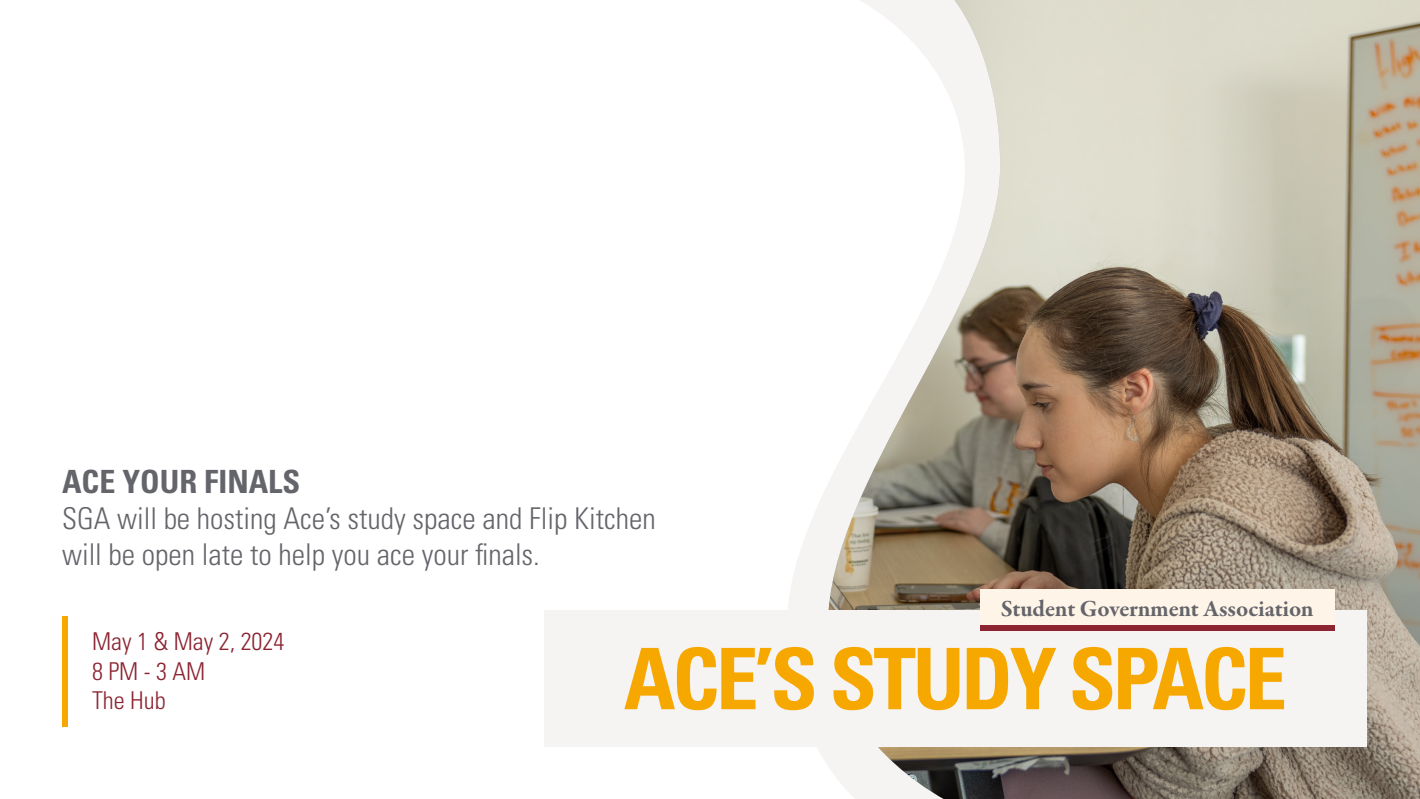
<style>
.page{position:relative;width:1420px;height:799px;background:#fff}
.page>*{position:absolute;margin:0;border:0;box-sizing:border-box;transform-origin:0 0}
.t1{font:700 condensed 85px "Univers LT Std";letter-spacing:-.04em;color:#f6a800}
.t2{font:700 condensed 32px "Univers LT Std";color:#64656a}
.t3{font:300 condensed 30px/36px "Univers LT Std";color:#64656a}
.t4{font:300 condensed 24.6px "Univers LT Std";color:#8c2331}
.t5{font:700 23.6px "Garamond Premr Pro";letter-spacing:-.01em;color:#64656a}
</style>
<div class="page">
<svg style="left:787px;top:485px;width:41px;height:280px;fill:#f6f3f3"></svg>
<img style="left:828px;top:0;width:592px;height:799px">
<div style="left:544px;top:610px;width:823px;height:136px;background:#f6f3f3"></div>
<div style="left:980px;top:589px;width:354px;height:38px;background:#fff4e8"></div>
<div style="left:980px;top:625px;width:354px;height:6px;background:#8d2431"></div>
<div style="left:62px;top:617px;width:6px;height:110px;background:#f6a800"></div>
<p class="t2" style="left:62px;top:462px;width:240px">ACE YOUR FINALS</p>
<p class="t3" style="left:62px;top:500px;width:595px">SGA will be hosting Ace’s study space and Flip Kitchen will be open late to help you ace your finals.</p>
<p class="t5" style="left:1001px;top:594px;width:315px">Student Government Association</p>
<p class="t4" style="left:92px;top:626px;width:194px">May 1 &amp; May 2, 2024</p>
<p class="t4" style="left:92px;top:656px;width:115px">8 PM - 3 AM</p>
<p class="t4" style="left:92px;top:685px;width:75px">The Hub</p>
<p class="t1" style="left:624px;top:627px;width:665px">ACE’S STUDY SPACE</p>
</div>
